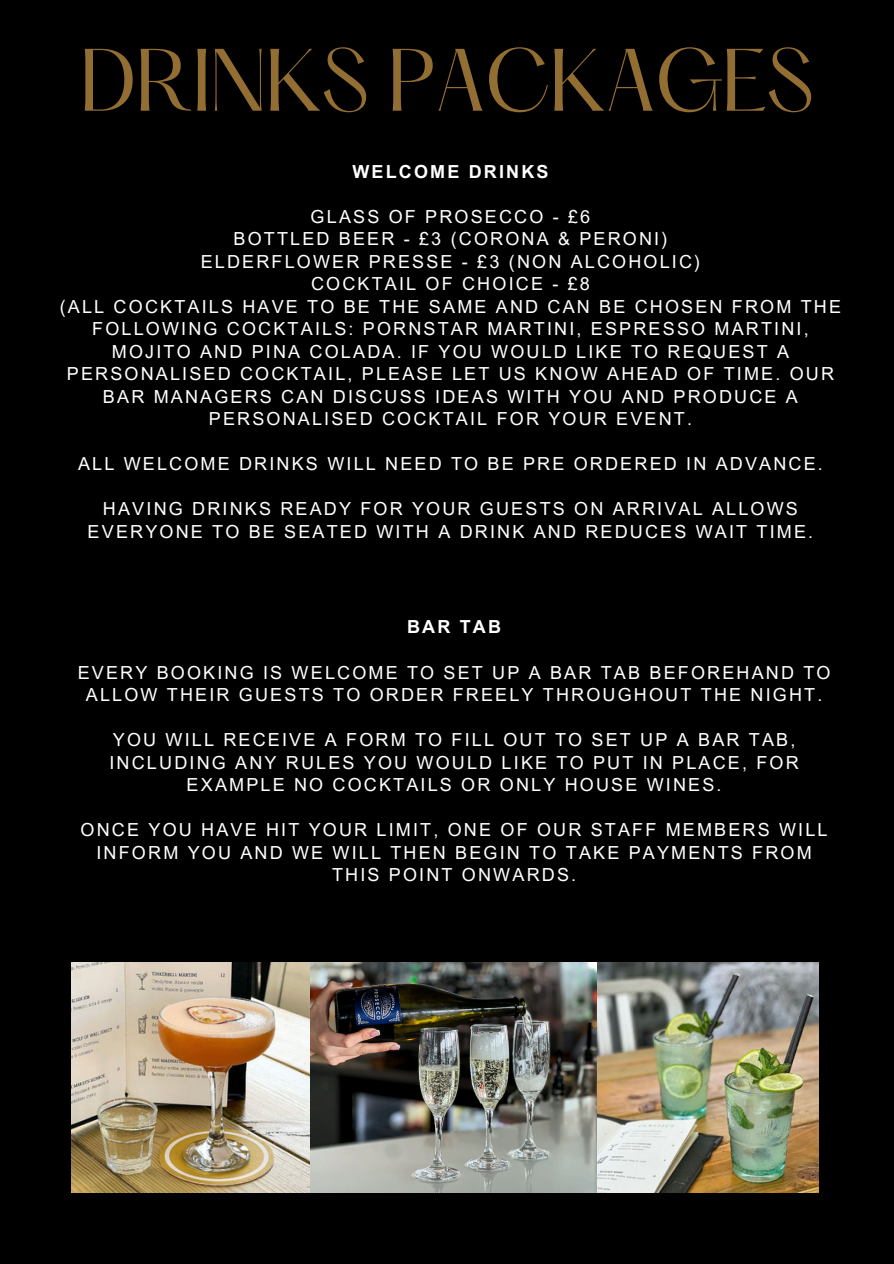
<style>
.page{position:relative;width:894px;height:1264px;background:#fff}
.page>*{position:absolute;margin:0;border:0;box-sizing:border-box;transform-origin:0 0}
.t1{font:77.25px "Hatton";letter-spacing:-.025em;color:#936e32}
.t2{font:18px/22.5px "Arial MT Pro";letter-spacing:.12em;color:#fff;text-align:center}
.t3{font:700 18px "Arial MT Pro";letter-spacing:.12em;color:#fff}
</style>
<div class="page">
<div style="left:0;top:0;width:893px;height:1263px;background:#000"></div>
<img style="left:71px;top:962px;width:747px;height:230px">
<p class="t1" style="left:79px;top:44px;width:736px">DRINKS PACKAGES</p>
<p class="t3" style="left:352px;top:165px;width:198px">WELCOME DRINKS</p>
<p class="t2" style="left:310px;top:207px;width:281px">GLASS OF PROSECCO - £6</p>
<p class="t2" style="left:233px;top:230px;width:435px">BOTTLED BEER - £3 (CORONA &amp; PERONI)</p>
<p class="t2" style="left:201px;top:252px;width:501px">ELDERFLOWER PRESSE - £3 (NON ALCOHOLIC)</p>
<p class="t2" style="left:311px;top:275px;width:280px">COCKTAIL OF CHOICE - £8</p>
<p class="t2" style="left:60px;top:297px;width:782px">(ALL COCKTAILS HAVE TO BE THE SAME AND CAN BE CHOSEN FROM THE FOLLOWING COCKTAILS: PORNSTAR MARTINI, ESPRESSO MARTINI, MOJITO AND PINA COLADA. IF YOU WOULD LIKE TO REQUEST A PERSONALISED COCKTAIL, PLEASE LET US KNOW AHEAD OF TIME. OUR BAR MANAGERS CAN DISCUSS IDEAS WITH YOU AND PRODUCE A PERSONALISED COCKTAIL FOR YOUR EVENT.</p>
<h2 class="t2" style="left:78px;top:455px;width:746px">ALL WELCOME DRINKS WILL NEED TO BE PRE ORDERED IN ADVANCE.</h2>
<p class="t2" style="left:88px;top:500px;width:727px">HAVING DRINKS READY FOR YOUR GUESTS ON ARRIVAL ALLOWS<br>EVERYONE TO BE SEATED WITH A DRINK AND REDUCES WAIT TIME.</p>
<p class="t3" style="left:407px;top:620px;width:95px">BAR TAB</p>
<p class="t2" style="left:78px;top:663px;width:754px">EVERY BOOKING IS WELCOME TO SET UP A BAR TAB BEFOREHAND TO<br>ALLOW THEIR GUESTS TO ORDER FREELY THROUGHOUT THE NIGHT.</p>
<p class="t2" style="left:109px;top:730px;width:690px">YOU WILL RECEIVE A FORM TO FILL OUT TO SET UP A BAR TAB,<br>INCLUDING ANY RULES YOU WOULD LIKE TO PUT IN PLACE, FOR<br>EXAMPLE NO COCKTAILS OR ONLY HOUSE WINES.</p>
<p class="t2" style="left:81px;top:820px;width:748px">ONCE YOU HAVE HIT YOUR LIMIT, ONE OF OUR STAFF MEMBERS WILL<br>INFORM YOU AND WE WILL THEN BEGIN TO TAKE PAYMENTS FROM<br>THIS POINT ONWARDS.</p>
</div>
